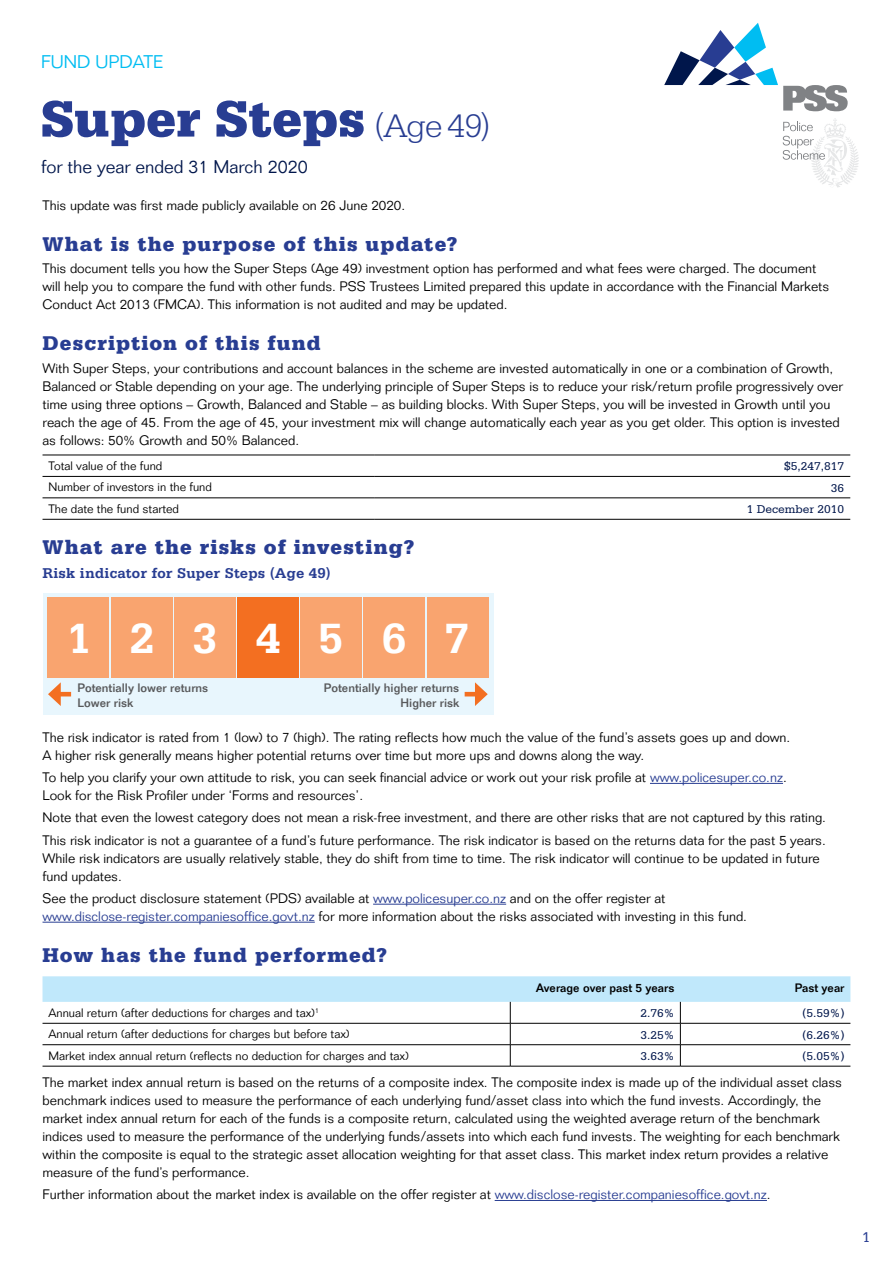
<style>
.page{position:relative;width:893px;height:1263px;background:#fff}
.page>*{position:absolute;margin:0;border:0;box-sizing:border-box;transform-origin:0 0}
.t1{font:900 54px "Serifa";color:#283d92}
.t2{font:700 44.7px "Serifa";letter-spacing:.855em;color:#fff}
.t3{font:900 21px "Serifa";letter-spacing:.05em;color:#283d92}
.t4{font:300 18px "Folio";color:#00164b}
.t5{font:300 18px "Folio";color:#00bdf2}
.t6{font:700 15px "Serifa";letter-spacing:.01em;color:#283d92}
.t7{font:15px "Serifa";color:#283d92}
.t8{font:300 13.5px/18px "Folio";color:#000}
.t9{font:300 12px "Folio";color:#000}
.t10{font:500 12px/14.4px "Folio";color:#58595b}
.t11{font:12px "Serifa";color:#00164b}
.t12{font:500 12px "Folio";color:#000}
.s1{font-weight:300;font-size:34.5px}
.s2{color:#283d92}
</style>
<div class="page">
<hr style="left:43px;top:455px;width:332px;height:1px;background:#000">
<hr style="left:375px;top:455px;width:475px;height:1px;background:#000">
<hr style="left:43px;top:476px;width:332px;height:1px;background:#000">
<hr style="left:375px;top:476px;width:475px;height:1px;background:#000">
<hr style="left:43px;top:498px;width:332px;height:1px;background:#000">
<hr style="left:375px;top:498px;width:475px;height:1px;background:#000">
<hr style="left:43px;top:519px;width:332px;height:1px;background:#000">
<hr style="left:375px;top:519px;width:475px;height:1px;background:#000">
<hr style="left:650px;top:783px;width:133px;height:1px;background:#283d92">
<hr style="left:373px;top:904px;width:133px;height:1px;background:#283d92">
<hr style="left:43px;top:922px;width:272px;height:1px;background:#283d92">
<hr style="left:495px;top:1200px;width:272px;height:1px;background:#283d92">
<svg style="left:43px;top:976px;width:807px;height:90px"></svg>
<hr style="left:43px;top:1066px;width:467px;height:1px;background:#000">
<hr style="left:510px;top:1066px;width:170px;height:1px;background:#000">
<hr style="left:680px;top:1066px;width:170px;height:1px;background:#000">
<svg style="left:783px;top:118px;width:76px;height:70px"></svg>
<svg style="left:664px;top:23px;width:184px;height:88px"></svg>
<div style="left:43px;top:593px;width:450px;height:121px;background:#e8f6fd"></div>
<div style="left:237px;top:597px;width:62px;height:81px;background:#f36f21"></div>
<div style="left:427px;top:597px;width:61px;height:81px;background:#f9a46f"></div>
<div style="left:111px;top:597px;width:61px;height:81px;background:#f9a46f"></div>
<div style="left:301px;top:597px;width:61px;height:81px;background:#f9a46f"></div>
<div style="left:174px;top:597px;width:61px;height:81px;background:#f9a46f"></div>
<div style="left:364px;top:597px;width:61px;height:81px;background:#f9a46f"></div>
<div style="left:48px;top:597px;width:61px;height:81px;background:#f9a46f"></div>
<hr style="left:57px;top:692px;width:14px;height:4px;background:#f36f21">
<svg style="left:48px;top:682px;width:13px;height:24px"></svg>
<hr style="left:465px;top:692px;width:14px;height:4px;background:#f36f21">
<svg style="left:475px;top:682px;width:13px;height:24px"></svg>
<h3 class="t5" style="left:41px;top:50px;width:124px">FUND UPDATE</h3>
<h1 class="t1" style="left:41px;top:87px;width:451px">Super Steps <span class="s1">(Age 49)</span></h1>
<h3 class="t4" style="left:41px;top:156px;width:268px">for the year ended 31 March 2020</h3>
<p class="t8" style="left:43px;top:196px;width:364px">This update was first made publicly available on 26 June 2020.</p>
<h3 class="t3" style="left:43px;top:232px;width:416px">What is the purpose of this update?</h3>
<p class="t8" style="left:43px;top:260px;width:788px">This document tells you how the Super Steps (Age 49) investment option has performed and what fees were charged. The document will help you to compare the fund with other funds. PSS Trustees Limited prepared this update in accordance with the Financial Markets<br>Conduct Act 2013 (FMCA). This information is not audited and may be updated.</p>
<h3 class="t3" style="left:43px;top:331px;width:280px">Description of this fund</h3>
<p class="t8" style="left:43px;top:359px;width:802px">With Super Steps, your contributions and account balances in the scheme are invested automatically in one or a combination of Growth, Balanced or Stable depending on your age. The underlying principle of Super Steps is to reduce your risk/return profile progressively over time using three options – Growth, Balanced and Stable – as building blocks. With Super Steps, you will be invested in Growth until you reach the age of 45. From the age of 45, your investment mix will change automatically each year as you get older. This option is invested as follows: 50% Growth and 50% Balanced.</p>
<p class="t9" style="left:49px;top:459px;width:115px">Total value of the fund</p>
<p class="t11" style="left:784px;top:460px;width:62px">$5,247,817</p>
<p class="t9" style="left:49px;top:480px;width:165px">Number of investors in the fund</p>
<p class="t11" style="left:831px;top:481px;width:15px">36</p>
<p class="t9" style="left:49px;top:501px;width:132px">The date the fund started</p>
<p class="t11" style="left:747px;top:503px;width:99px">1 December 2010</p>
<h3 class="t3" style="left:43px;top:535px;width:373px">What are the risks of investing?</h3>
<p class="t6" style="left:43px;top:564px;width:290px">Risk indicator for Super Steps (Age 49)</p>
<h2 class="t2" style="left:67px;top:612px;width:404px">1234567</h2>
<p class="t10" style="left:77px;top:680px;width:132px">Potentially lower returns<br>Lower risk</p>
<p class="t10" style="left:324px;top:680px;width:137px;text-align:right">Potentially higher returns<br>Higher risk</p>
<p class="t8" style="left:43px;top:728px;width:749px">The risk indicator is rated from 1 (low) to 7 (high). The rating reflects how much the value of the fund’s assets goes up and down.<br>A higher risk generally means higher potential returns over time but more ups and downs along the way.</p>
<p class="t8" style="left:43px;top:768px;width:746px">To help you clarify your own attitude to risk, you can seek financial advice or work out your risk profile at <span class="s2">www.policesuper.co.nz</span>.<br>Look for the Risk Profiler under ‘Forms and resources’.</p>
<p class="t8" style="left:43px;top:806px;width:785px;line-height:22.2px">Note that even the lowest category does not mean a risk-free investment, and there are other risks that are not captured by this rating.<br>This risk indicator is not a guarantee of a fund’s future performance. The risk indicator is based on the returns data for the past 5 years.</p>
<p class="t8" style="left:43px;top:849px;width:779px">While risk indicators are usually relatively stable, they do shift from time to time. The risk indicator will continue to be updated in future fund updates.</p>
<p class="t8" style="left:43px;top:889px;width:706px">See the product disclosure statement (PDS) available at <span class="s2">www.policesuper.co.nz</span> and on the offer register at <span class="s2">www.disclose-register.companiesoffice.govt.nz</span> for more information about the risks associated with investing in this fund.</p>
<h3 class="t3" style="left:43px;top:942px;width:346px">How has the fund performed?</h3>
<p class="t12" style="left:536px;top:980px;width:140px">Average over past 5 years</p>
<p class="t12" style="left:795px;top:980px;width:51px">Past year</p>
<p class="t9" style="left:49px;top:1005px;width:272px">Annual return (after deductions for charges and tax)<sup>1</sup></p>
<p class="t11" style="left:640px;top:1007px;width:36px">2.76%</p>
<p class="t11" style="left:802px;top:1007px;width:44px">(5.59%)</p>
<p class="t9" style="left:49px;top:1027px;width:303px">Annual return (after deductions for charges but before tax)</p>
<p class="t11" style="left:640px;top:1028px;width:36px">3.25%</p>
<p class="t11" style="left:802px;top:1028px;width:44px">(6.26%)</p>
<p class="t9" style="left:49px;top:1048px;width:362px">Market index annual return (reflects no deduction for charges and tax)</p>
<p class="t11" style="left:640px;top:1049px;width:36px">3.63%</p>
<p class="t11" style="left:802px;top:1049px;width:44px">(5.05%)</p>
<p class="t8" style="left:43px;top:1073px;width:801px">The market index annual return is based on the returns of a composite index. The composite index is made up of the individual asset class benchmark indices used to measure the performance of each underlying fund/asset class into which the fund invests. Accordingly, the market index annual return for each of the funds is a composite return, calculated using the weighted average return of the benchmark indices used to measure the performance of the underlying funds/assets into which each fund invests. The weighting for each benchmark within the composite is equal to the strategic asset allocation weighting for that asset class. This market index return provides a relative measure of the fund’s performance.</p>
<p class="t8" style="left:43px;top:1185px;width:730px">Further information about the market index is available on the offer register at <span class="s2">www.disclose-register.companiesoffice.govt.nz</span>.</p>
<p class="t7" style="left:862px;top:1228px;width:10px">1</p>
</div>
